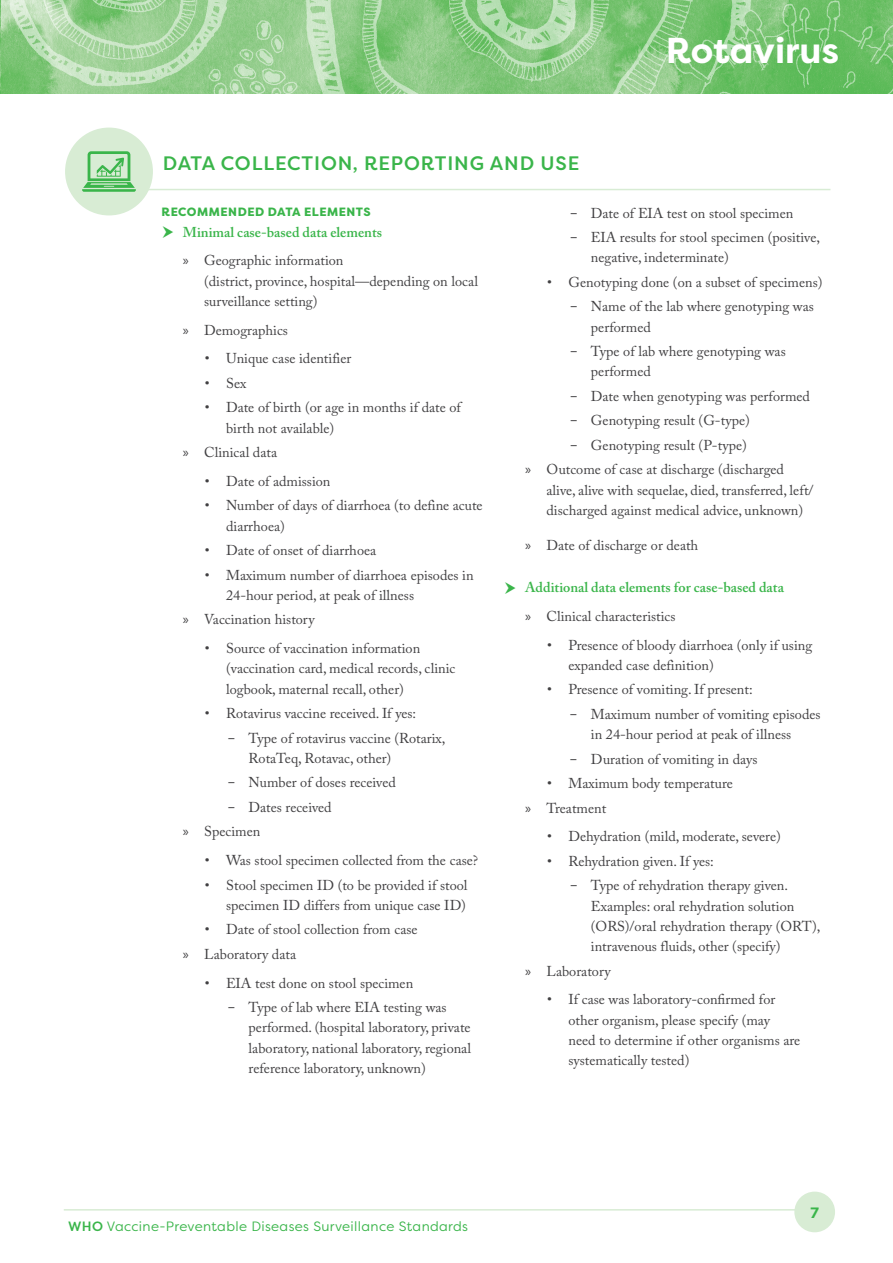
<style>
.page{position:relative;width:893px;height:1263px;background:#fff}
.page>*{position:absolute;margin:0;border:0;box-sizing:border-box;transform-origin:0 0}
.t1{font:700 36px "Filson Pro";color:#fff}
.t2{font:500 19.5px "Filson Pro";letter-spacing:.045em;color:#3ab54a}
.t3{font:700 15px "Filson Pro";color:#3ab54a}
.t4{font:14.25px/20.2px "Adobe Caslon Pro";color:#414042}
.t5{font:600 14.25px/28.8px "Adobe Caslon Pro";color:#3ab54a}
.t6{font:13.5px "Filson Pro";letter-spacing:.025em;color:#3ab54a}
.t7{font:800 12px "Filson Pro";letter-spacing:.045em;color:#3ab54a}
.s1{font-family:"Myriad Pro";font-weight:400;color:#414042}
.s2{font-weight:400;color:#414042}
.s3{font-family:"Myriad Pro"}
.s4{font-family:"Filson Pro"}
.s5{font-weight:500}
</style>
<div class="page">
<img style="left:5px;top:0;width:888px;height:94px">
<hr style="left:64px;top:1209px;width:765px;height:1px;background:#d8ecd4">
<div style="left:794px;top:1191px;width:41px;height:41px;background:#d8ecd4;border-radius:50%"></div>
<div style="left:65px;top:128px;width:88px;height:87px;background:#d8ecd4;border-radius:50%"></div>
<hr style="left:101px;top:189px;width:729px;height:1px;background:#d8ecd4">
<svg style="left:82px;top:151px;width:54px;height:41px"></svg>
<h2 class="t2" style="left:163px;top:150px;width:418px">DATA COLLECTION, REPORTING AND USE</h2>
<h1 class="t1" style="left:666px;top:28px;width:175px">Rotavirus</h1>
<p class="t7" style="left:162px;top:205px;width:211px">RECOMMENDED DATA ELEMENTS</p>
<p class="t5" style="left:183px;top:217px;width:201px">Minimal case-based data elements <span class="s1">»</span> <span class="s2">Geographic information</span></p>
<p class="t4" style="left:204px;top:270px;width:275px">(district, province, hospital—depending on local surveillance setting)</p>
<p class="t4" style="left:183px;top:319px;width:107px"><span class="s3">»</span> Demographics</p>
<p class="t4" style="left:205px;top:348px;width:148px">• Unique case identifier</p>
<p class="t4" style="left:205px;top:373px;width:43px">• Sex</p>
<p class="t4" style="left:226px;top:397px;width:236px;text-indent:-21px">• Date of birth (or age in months if date of birth not available)</p>
<p class="t4" style="left:183px;top:442px;width:96px"><span class="s3">»</span> Clinical data</p>
<p class="t4" style="left:205px;top:471px;width:127px">• Date of admission</p>
<p class="t4" style="left:226px;top:495px;width:258px;text-indent:-21px">• Number of days of diarrhoea (to define acute diarrhoea)</p>
<p class="t4" style="left:205px;top:540px;width:173px">• Date of onset of diarrhoea</p>
<p class="t4" style="left:226px;top:564px;width:249px;text-indent:-21px">• Maximum number of diarrhoea episodes in<br>24-hour period, at peak of illness</p>
<p class="t4" style="left:183px;top:609px;width:133px"><span class="s3">»</span> Vaccination history</p>
<p class="t4" style="left:226px;top:638px;width:231px;text-indent:-21px">• Source of vaccination information (vaccination card, medical records, clinic logbook, maternal recall, other)</p>
<p class="t4" style="left:205px;top:703px;width:213px">• Rotavirus vaccine received. If yes:</p>
<p class="t4" style="left:249px;top:727px;width:198px;text-indent:-21px"><span class="s4">–</span> Type of rotavirus vaccine (Rotarix,<br>RotaTeq, Rotavac, other)</p>
<p class="t4" style="left:227px;top:772px;width:170px"><span class="s4">–</span> Number of doses received</p>
<p class="t4" style="left:183px;top:795px;width:150px;line-height:24.5px;text-indent:44px"><span class="s4">–</span> Dates received <span class="s3">»</span> Specimen</p>
<p class="t4" style="left:205px;top:850px;width:275px">• Was stool specimen collected from the case?</p>
<p class="t4" style="left:205px;top:874px;width:264px;text-align:right">• Stool specimen ID (to be provided if stool specimen ID differs from unique case ID)</p>
<p class="t4" style="left:183px;top:917px;width:236px;line-height:24.5px;text-indent:22px">• Date of stool collection from case <span class="s3">»</span> Laboratory data</p>
<p class="t4" style="left:205px;top:972px;width:210px">• EIA test done on stool specimen</p>
<p class="t4" style="left:249px;top:997px;width:224px;text-indent:-21px"><span class="s4">–</span> Type of lab where EIA testing was performed. (hospital laboratory, private laboratory, national laboratory, regional reference laboratory, unknown)</p>
<p class="t4" style="left:570px;top:203px;width:225px"><span class="s4">–</span> Date of EIA test on stool specimen</p>
<p class="t4" style="left:591px;top:227px;width:230px;text-indent:-21px"><span class="s4">–</span> EIA results for stool specimen (positive, negative, indeterminate)</p>
<p class="t4" style="left:547px;top:272px;width:277px">• Genotyping done (on a subset of specimens)</p>
<p class="t4" style="left:591px;top:296px;width:224px;text-indent:-21px"><span class="s4">–</span> Name of the lab where genotyping was performed</p>
<p class="t4" style="left:591px;top:341px;width:196px;text-indent:-21px"><span class="s4">–</span> Type of lab where genotyping was performed</p>
<p class="t4" style="left:570px;top:386px;width:242px"><span class="s4">–</span> Date when genotyping was performed</p>
<p class="t4" style="left:570px;top:410px;width:182px"><span class="s4">–</span> Genotyping result (G-type)</p>
<p class="t4" style="left:525px;top:433px;width:260px;line-height:24.5px;text-align:center"><span class="s4">–</span> Genotyping result (P-type)<br><span class="s3">»</span> Outcome of case at discharge (discharged</p>
<p class="t4" style="left:546px;top:480px;width:269px">alive, alive with sequelae, died, transferred, left/ discharged against medical advice, unknown)</p>
<p class="t4" style="left:525px;top:535px;width:175px"><span class="s3">»</span> Date of discharge or death</p>
<p class="t5" style="left:525px;top:573px;width:260px">Additional data elements for case-based data <span class="s1">»</span> <span class="s2">Clinical characteristics</span></p>
<p class="t4" style="left:568px;top:635px;width:245px;text-indent:-21px">• Presence of bloody diarrhoea (only if using expanded case definition)</p>
<p class="t4" style="left:547px;top:679px;width:207px">• Presence of vomiting. If present:</p>
<p class="t4" style="left:570px;top:704px;width:252px;text-align:center"><span class="s4">–</span> Maximum number of vomiting episodes in 24-hour period at peak of illness</p>
<p class="t4" style="left:570px;top:748px;width:190px"><span class="s4">–</span> Duration of vomiting in days</p>
<p class="t4" style="left:525px;top:771px;width:209px;line-height:24.5px;text-indent:22px">• Maximum body temperature <span class="s3">»</span> Treatment</p>
<p class="t4" style="left:547px;top:826px;width:235px">• Dehydration (mild, moderate, severe)</p>
<p class="t4" style="left:547px;top:851px;width:168px">• Rehydration given. If yes:</p>
<p class="t4" style="left:591px;top:875px;width:231px;text-indent:-21px"><span class="s4">–</span> Type of rehydration therapy given.<br>Examples: oral rehydration solution (ORS)/oral rehydration therapy (ORT), intravenous fluids, other (specify)</p>
<p class="t4" style="left:525px;top:960px;width:87px"><span class="s3">»</span> Laboratory</p>
<p class="t4" style="left:568px;top:989px;width:233px;text-indent:-21px">• If case was laboratory-confirmed for other organism, please specify (may need to determine if other organisms are systematically tested)</p>
<p class="t6" style="left:68px;top:1217px;width:401px"><span class="s5">WHO</span> Vaccine-Preventable Diseases Surveillance Standards</p>
<p class="t3" style="left:810px;top:1203px;width:10px">7</p>
</div>
